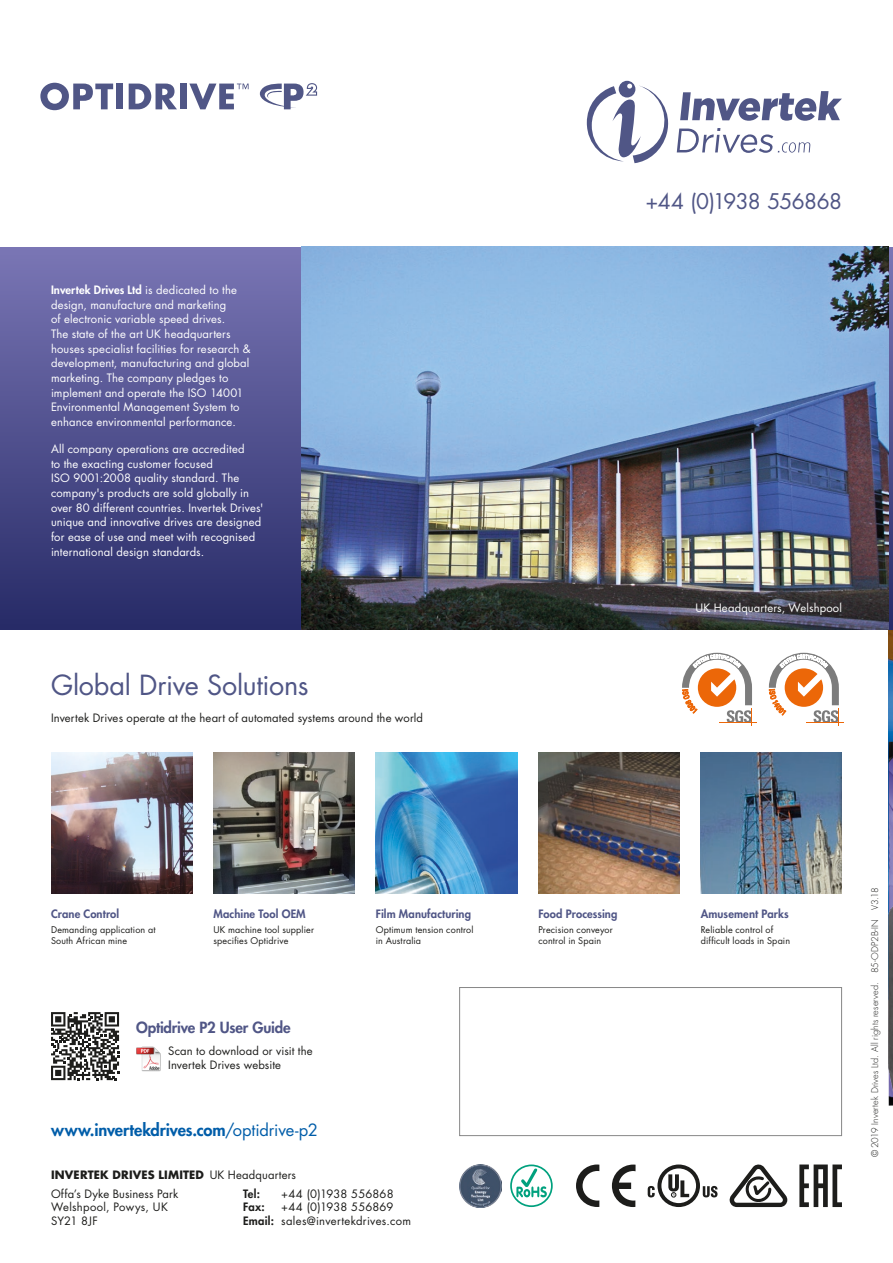
<style>
.page{position:relative;width:893px;height:1263px;background:#fff}
.page>*{position:absolute;margin:0;border:0;box-sizing:border-box;transform-origin:0 0}
.t1{font:27px "Futura Std";letter-spacing:-.01em;color:#505686}
.t2{font:21px "Futura Std";letter-spacing:-.03em;color:#505686}
.t3{font:800 16.5px "Futura Std";letter-spacing:-.005em;color:#005da9}
.t4{font:800 15px "Futura Std";letter-spacing:-.01em;color:#505686}
.BODY{font:11.25px/14.7px "Futura Std";letter-spacing:.01em;color:#fff}
.t5{font:11.25px/13.5px "Futura Std";letter-spacing:.015em;color:#1d1d1b}
.t6{font:800 11.25px "Futura Std";letter-spacing:.01em;color:#505686}
.t7{font:700 11.25px "Futura Std";letter-spacing:.015em;color:#1d1d1b}
.t8{font:800 11.25px "Futura Std";letter-spacing:.025em;color:#1d1d1b}
.t9{font:9px/10.8px "Futura Std";letter-spacing:.015em;color:#1d1d1b}
.t10{font:300 9px "Futura Std";letter-spacing:.01em;color:#1d1d1b}
.s1{font-weight:800}
.s2{font-weight:400}
</style>
<div class="page">
<img style="left:889px;top:661px;width:4px;height:80px">
<div style="left:870px;top:241px;width:23px;height:420px;background:#1d1d1b;opacity:.75"></div>
<svg style="left:889px;top:247px;width:4px;height:382px"></svg>
<div style="left:0;top:247px;width:889px;height:382px;background:linear-gradient(to bottom,#7a76b5,#272b67)"></div>
<img style="left:302px;top:247px;width:587px;height:382px">
<img style="left:136px;top:1046px;width:25px;height:25px">
<img style="left:459px;top:1164px;width:43px;height:43px">
<img style="left:889px;top:741px;width:4px;height:145px">
<img style="left:889px;top:886px;width:4px;height:220px">
<img style="left:51px;top:753px;width:141px;height:141px">
<img style="left:213px;top:753px;width:142px;height:141px">
<img style="left:376px;top:753px;width:141px;height:141px">
<img style="left:538px;top:753px;width:141px;height:141px">
<img style="left:701px;top:753px;width:141px;height:141px">
<svg style="left:51px;top:1012px;width:68px;height:68px"></svg>
<svg style="left:587px;top:81px;width:255px;height:82px"></svg>
<svg style="left:189px;top:84px;width:60px;height:25px"></svg>
<div style="left:180px;top:84px;width:7px;height:25px;background:#505686"></div>
<svg style="left:129px;top:84px;width:48px;height:25px"></svg>
<div style="left:116px;top:84px;width:7px;height:25px;background:#505686"></div>
<svg style="left:40px;top:83px;width:73px;height:27px"></svg>
<svg style="left:259px;top:83px;width:58px;height:26px"></svg>
<hr style="left:719px;top:722px;width:37px;height:1px;background:#ec6708">
<svg style="left:682px;top:653px;width:70px;height:72px"></svg>
<hr style="left:806px;top:722px;width:37px;height:1px;background:#ec6708">
<svg style="left:769px;top:653px;width:70px;height:72px"></svg>
<div style="left:459px;top:987px;width:383px;height:149px;background:#fff;border:1px solid #878787"></div>
<svg style="left:799px;top:1164px;width:43px;height:43px"></svg>
<svg style="left:648px;top:1164px;width:69px;height:43px"></svg>
<svg style="left:612px;top:1164px;width:24px;height:43px"></svg>
<svg style="left:576px;top:1164px;width:23px;height:43px"></svg>
<svg style="left:516px;top:1168px;width:31px;height:29px"></svg>
<div style="left:510px;top:1164px;width:43px;height:43px;border:2px solid #00a17e;border-radius:50%"></div>
<svg style="left:730px;top:1164px;width:57px;height:43px"></svg>
<p class="BODY" style="left:51px;top:283px;width:201px"><span class="s1">Invertek Drives Ltd</span> is dedicated to the design, manufacture and marketing<br>of electronic variable speed drives.<br>The state of the art UK headquarters houses specialist facilities for research &amp; development, manufacturing and global marketing. The company pledges to implement and operate the ISO 14001<br>Environmental Management System to enhance environmental performance.</p>
<p class="BODY" style="left:51px;top:442px;width:214px">All company operations are accredited<br>to the exacting customer focused<br>ISO 9001:2008 quality standard. The company's products are sold globally in over 80 different countries. Invertek Drives' unique and innovative drives are designed for ease of use and meet with recognised international design standards.</p>
<h2 class="t1" style="left:51px;top:668px;width:259px">Global Drive Solutions</h2>
<p class="t5" style="left:51px;top:711px;width:374px">Invertek Drives operate at the heart of automated systems around the world</p>
<p class="t6" style="left:51px;top:907px;width:70px">Crane Control</p>
<p class="t9" style="left:51px;top:924px;width:106px">Demanding application at<br>South African mine</p>
<p class="t6" style="left:213px;top:907px;width:94px">Machine Tool OEM</p>
<p class="t9" style="left:213px;top:924px;width:102px">UK machine tool supplier specifies Optidrive</p>
<h4 class="t4" style="left:136px;top:1018px;width:156px">Optidrive P2 User Guide</h4>
<p class="t5" style="left:168px;top:1044px;width:146px">Scan to download or visit the<br>Invertek Drives website</p>
<p class="t3" style="left:51px;top:1119px;width:268px">www.invertekdrives.com<span class="s2">/optidrive-p2</span></p>
<p class="t7" style="left:51px;top:1167px;width:247px">INVERTEK DRIVES LIMITED <span class="s2">UK Headquarters</span></p>
<p class="t6" style="left:376px;top:907px;width:97px">Film Manufacturing</p>
<p class="t9" style="left:376px;top:924px;width:99px">Optimum tension control in Australia</p>
<p class="t5" style="left:51px;top:1187px;width:129px">Offa’s Dyke Business Park</p>
<p class="t5" style="left:51px;top:1200px;width:118px">Welshpool, Powys, UK</p>
<p class="t5" style="left:51px;top:1214px;width:48px">SY21 8JF</p>
<p class="t8" style="left:243px;top:1186px;width:19px">Tel:</p>
<p class="t5" style="left:281px;top:1187px;width:114px">+44 (0)1938 556868</p>
<p class="t8" style="left:243px;top:1200px;width:23px">Fax:</p>
<p class="t5" style="left:281px;top:1200px;width:114px">+44 (0)1938 556869</p>
<p class="t5" style="left:243px;top:1214px;width:170px"><span class="s1">Email:</span> sales@invertekdrives.com</p>
<p class="t2" style="left:645px;top:188px;width:198px">+44 (0)1938 556868</p>
<p class="BODY" style="left:695px;top:600px;width:148px">UK Headquarters, Welshpool</p>
<p class="t6" style="left:538px;top:907px;width:81px">Food Processing</p>
<p class="t9" style="left:538px;top:924px;width:76px">Precision conveyor control in Spain</p>
<p class="t6" style="left:701px;top:907px;width:89px">Amusement Parks</p>
<p class="t9" style="left:701px;top:924px;width:91px">Reliable control of difficult loads in Spain</p>
<p class="t10" style="left:869px;top:1157px;width:271px;rotate:-90deg">©2019 Invertek Drives Ltd. All rights reserved. 85-ODP2B-IN V3.18</p>
</div>
